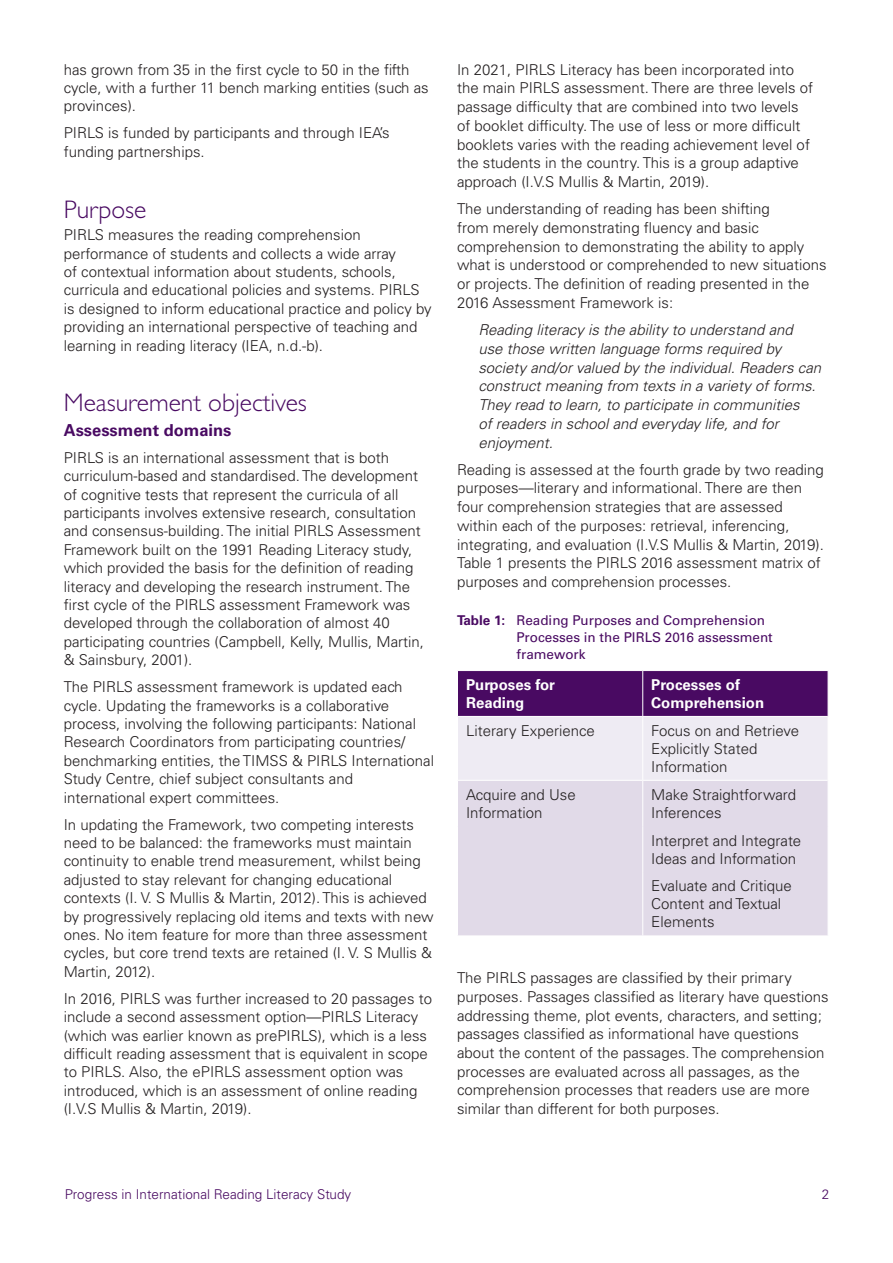
<style>
.page{position:relative;width:893px;height:1263px;background:#fff}
.page>*{position:absolute;margin:0;border:0;box-sizing:border-box;transform-origin:0 0}
.t1{font:300 25.5px "Gill Sans";color:#490a62}
.t2{font:700 16.5px "Univers LT Std";color:#490a62}
.t3{font:300 15px/18.5px "Univers LT Std";color:#231f20}
.t4{font:italic 300 15px/18.8px "Univers LT Std";color:#231f20}
.t5{font:700 15px/18px "Univers LT Std";color:#fff}
.t6{font:13.5px/17px "Univers LT Std";color:#490a62}
.t7{font:300 13.5px "Univers LT Std";color:#490a62}
.s1{font-weight:700}
</style>
<div class="page">
<svg style="left:458px;top:671px;width:370px;height:109px;background:#a98db6"></svg>
<div style="left:458px;top:781px;width:370px;height:154px;background:#e1dae8"></div>
<hr style="left:642px;top:671px;width:1px;height:45px;background:#fff">
<hr style="left:642px;top:717px;width:1px;height:63px;background:#fff">
<hr style="left:642px;top:781px;width:1px;height:45px;background:#fff">
<hr style="left:642px;top:826px;width:1px;height:46px;background:#fff">
<hr style="left:642px;top:872px;width:1px;height:63px;background:#fff">
<hr style="left:458px;top:716px;width:185px;height:1px;background:#fff">
<hr style="left:643px;top:716px;width:185px;height:1px;background:#fff">
<p class="t3" style="left:64px;top:60px;width:366px">has grown from 35 in the first cycle to 50 in the fifth cycle, with a further 11 bench marking entities (such as provinces).</p>
<p class="t3" style="left:64px;top:124px;width:327px">PIRLS is funded by participants and through IEA’s funding partnerships.</p>
<h1 class="t1" style="left:64px;top:195px;width:84px">Purpose</h1>
<p class="t3" style="left:64px;top:226px;width:369px">PIRLS measures the reading comprehension performance of students and collects a wide array<br>of contextual information about students, schools, curricula and educational policies and systems. PIRLS is designed to inform educational practice and policy by providing an international perspective of teaching and learning in reading literacy (IEA, n.d.-b).</p>
<h1 class="t1" style="left:64px;top:389px;width:245px">Measurement objectives</h1>
<p class="t2" style="left:64px;top:420px;width:169px">Assessment domains</p>
<p class="t3" style="left:64px;top:448px;width:362px">PIRLS is an international assessment that is both curriculum-based and standardised. The development of cognitive tests that represent the curricula of all participants involves extensive research, consultation and consensus-building. The initial PIRLS Assessment Framework built on the 1991 Reading Literacy study, which provided the basis for the definition of reading literacy and developing the research instrument. The first cycle of the PIRLS assessment Framework was developed through the collaboration of almost 40 participating countries (Campbell, Kelly, Mullis, Martin, &amp; Sainsbury, 2001).</p>
<p class="t3" style="left:64px;top:678px;width:372px">The PIRLS assessment framework is updated each cycle. Updating the frameworks is a collaborative process, involving the following participants: National Research Coordinators from participating countries/ benchmarking entities, the TIMSS &amp; PIRLS International Study Centre, chief subject consultants and international expert committees.</p>
<p class="t3" style="left:64px;top:815px;width:371px">In updating the Framework, two competing interests need to be balanced: the frameworks must maintain continuity to enable trend measurement, whilst being adjusted to stay relevant for changing educational contexts (I. V. S Mullis &amp; Martin, 2012). This is achieved by progressively replacing old items and texts with new ones. No item feature for more than three assessment cycles, but core trend texts are retained (I. V. S Mullis &amp; Martin, 2012).</p>
<p class="t3" style="left:64px;top:989px;width:370px">In 2016, PIRLS was further increased to 20 passages to include a second assessment option—PIRLS Literacy (which was earlier known as prePIRLS), which is a less difficult reading assessment that is equivalent in scope to PIRLS. Also, the ePIRLS assessment option was introduced, which is an assessment of online reading (I.V.S Mullis &amp; Martin, 2019).</p>
<p class="t3" style="left:457px;top:60px;width:357px">In 2021, PIRLS Literacy has been incorporated into the main PIRLS assessment. There are three levels of passage difficulty that are combined into two levels of booklet difficulty. The use of less or more difficult booklets varies with the reading achievement level of the students in the country. This is a group adaptive approach (I.V.S Mullis &amp; Martin, 2019).</p>
<p class="t3" style="left:457px;top:200px;width:371px">The understanding of reading has been shifting<br>from merely demonstrating fluency and basic comprehension to demonstrating the ability to apply what is understood or comprehended to new situations or projects. The definition of reading presented in the 2016 Assessment Framework is:</p>
<p class="t4" style="left:478px;top:321px;width:344px">Reading literacy is the ability to understand and<br>use those written language forms required by society and/or valued by the individual. Readers can construct meaning from texts in a variety of forms.<br>They read to learn, to participate in communities<br>of readers in school and everyday life, and for enjoyment.</p>
<p class="t3" style="left:457px;top:460px;width:368px">Reading is assessed at the fourth grade by two reading purposes—literary and informational. There are then four comprehension strategies that are assessed within each of the purposes: retrieval, inferencing, integrating, and evaluation (I.V.S Mullis &amp; Martin, 2019).<br>Table 1 presents the PIRLS 2016 assessment matrix of purposes and comprehension processes.</p>
<p class="t6" style="left:517px;top:612px;width:258px;text-indent:-60px"><span class="s1">Table 1:</span> Reading Purposes and Comprehension<br>Processes in the PIRLS 2016 assessment framework</p>
<p class="t5" style="left:466px;top:676px;width:91px">Purposes for<br>Reading</p>
<p class="t5" style="left:651px;top:676px;width:114px">Processes of<br>Comprehension</p>
<p class="t3" style="left:466px;top:721px;width:130px">Literary Experience</p>
<p class="t3" style="left:651px;top:721px;width:149px;line-height:18px">Focus on and Retrieve<br>Explicitly Stated<br>Information</p>
<p class="t3" style="left:466px;top:785px;width:111px;line-height:18px">Acquire and Use<br>Information</p>
<p class="t3" style="left:651px;top:785px;width:146px;line-height:18px">Make Straightforward<br>Inferences</p>
<p class="t3" style="left:651px;top:831px;width:152px;line-height:18px">Interpret and Integrate<br>Ideas and Information</p>
<p class="t3" style="left:651px;top:877px;width:142px;line-height:18px">Evaluate and Critique<br>Content and Textual<br>Elements</p>
<p class="t3" style="left:457px;top:968px;width:373px">The PIRLS passages are classified by their primary purposes. Passages classified as literary have questions addressing theme, plot events, characters, and setting; passages classified as informational have questions about the content of the passages. The comprehension processes are evaluated across all passages, as the comprehension processes that readers use are more similar than different for both purposes.</p>
<p class="t7" style="left:65px;top:1186px;width:288px">Progress in International Reading Literacy Study</p>
<p class="t7" style="left:822px;top:1186px;width:9px">2</p>
</div>
